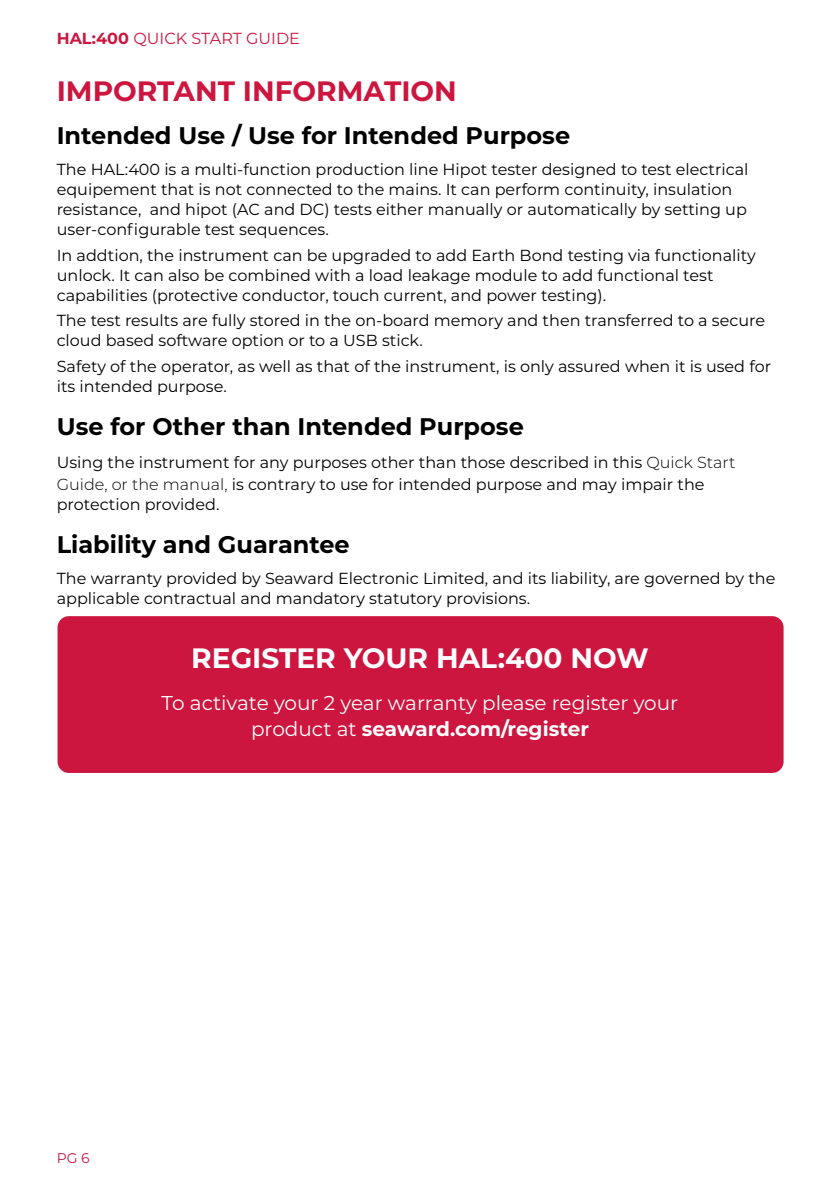
<style>
.page{position:relative;width:840px;height:1191px;background:#fff}
.page>*{position:absolute;margin:0;border:0;box-sizing:border-box;transform-origin:0 0}
.t1{font:700 28px "Montserrat";color:#fff}
.t2{font:700 28px "Montserrat";color:#cd163f}
.t3{font:700 24px "Montserrat";color:#000}
.t4{font:20px/26px "Montserrat";color:#fff;text-align:center}
.t5{font:16px/20px "Montserrat";color:#000}
.t6{font:16px "Montserrat";color:#cd163f}
.t7{font:14px "Montserrat";color:#cd163f}
.s1{font-weight:700}
.s2{font-weight:300}
</style>
<div class="page">
<div style="left:57px;top:616px;width:726px;height:157px;background:#cd163f;border-radius:11px"></div>
<p class="t6" style="left:57px;top:27px;width:244px"><span class="s1">HAL:400</span> QUICK START GUIDE</p>
<h1 class="t2" style="left:57px;top:71px;width:401px">IMPORTANT INFORMATION</h1>
<h2 class="t3" style="left:57px;top:118px;width:514px">Intended Use / Use for Intended Purpose</h2>
<p class="t5" style="left:57px;top:159px;width:692px">The HAL:400 is a multi-function production line Hipot tester designed to test electrical equipement that is not connected to the mains. It can perform continuity, insulation resistance, and hipot (AC and DC) tests either manually or automatically by setting up user-configurable test sequences.</p>
<p class="t5" style="left:57px;top:244px;width:700px">In addtion, the instrument can be upgraded to add Earth Bond testing via functionality unlock. It can also be combined with a load leakage module to add functional test capabilities (protective conductor, touch current, and power testing).</p>
<p class="t5" style="left:57px;top:310px;width:709px">The test results are fully stored in the on-board memory and then transferred to a secure cloud based software option or to a USB stick.</p>
<p class="t5" style="left:57px;top:356px;width:715px">Safety of the operator, as well as that of the instrument, is only assured when it is used for its intended purpose.</p>
<h2 class="t3" style="left:57px;top:409px;width:468px">Use for Other than Intended Purpose</h2>
<p class="t5" style="left:57px;top:451px;width:679px;line-height:22px">Using the instrument for any purposes other than those described in this <span class="s2">Quick Start<br>Guide, or the manual,</span> is contrary to use for intended purpose and may impair the</p>
<p class="t5" style="left:57px;top:494px;width:164px">protection provided.</p>
<h2 class="t3" style="left:57px;top:527px;width:294px">Liability and Guarantee</h2>
<p class="t5" style="left:57px;top:568px;width:719px">The warranty provided by Seaward Electronic Limited, and its liability, are governed by the applicable contractual and mandatory statutory provisions.</p>
<h1 class="t1" style="left:191px;top:637px;width:458px">REGISTER YOUR HAL:400 NOW</h1>
<p class="t4" style="left:161px;top:689px;width:518px">To activate your 2 year warranty please register your product at <span class="s1">seaward.com/register</span></p>
<p class="t7" style="left:57px;top:1148px;width:35px">PG 6</p>
</div>
